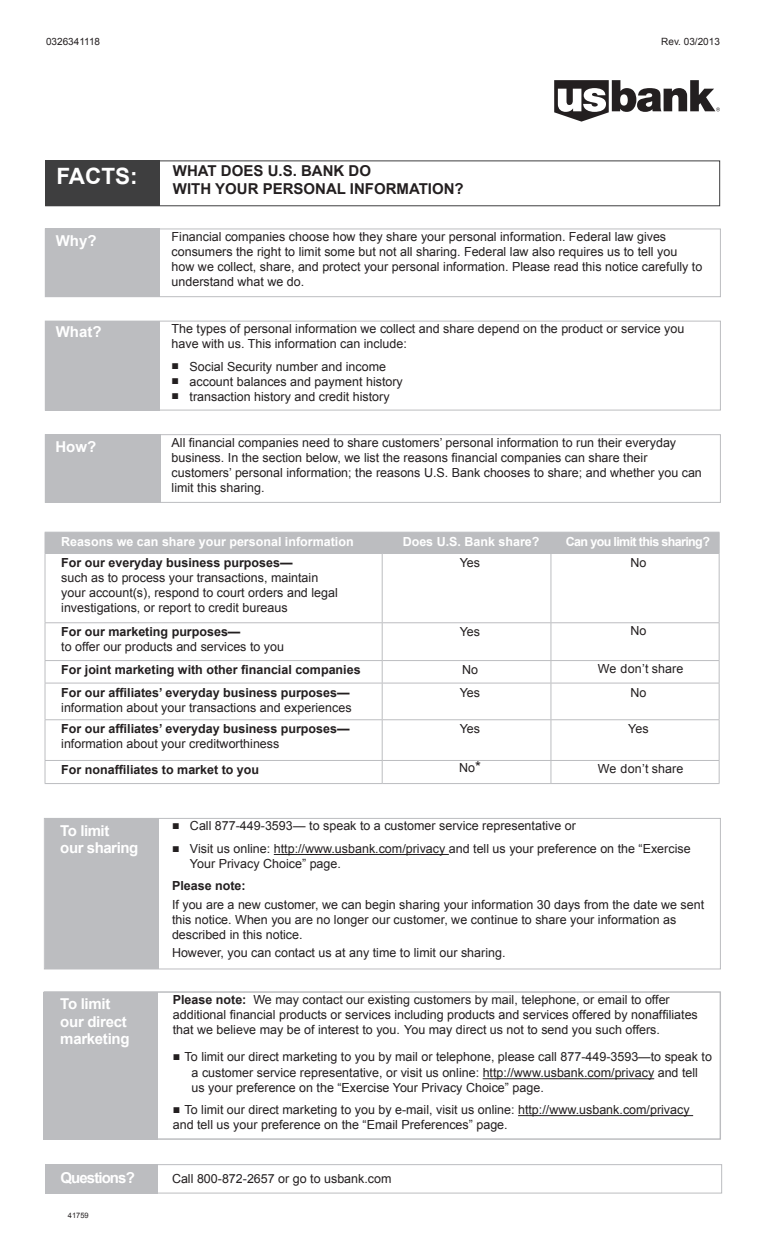
<style>
.page{position:relative;width:765px;height:1260px;background:#fff}
.page>*{position:absolute;margin:0;border:0;box-sizing:border-box;transform-origin:0 0}
.t1{font:700 22.5px "Arial";color:#fff}
.t2{font:700 15px/17.5px "Arial";letter-spacing:-.02em;color:#fff}
.t3{font:700 15px/18px "Arial";color:#231f20}
.t4{font:700 15px "Arial";letter-spacing:-.06em;color:#fff}
.t5{font:12.5px/15px "Arial";color:#231f20}
.t6{font:700 12.5px/15px "Arial";color:#231f20}
.t7{font:700 12.5px "Arial";color:#fff}
.t8{font:700 12.5px "Arial";letter-spacing:-.05em;color:#fff}
.t9{font:10px "Arial";color:#231f20}
.t10{font:7.5px "Arial";color:#231f20}
.s1{font-weight:700}
.s2{font-weight:400}
.s3{font-size:15px}
</style>
<div class="page">
<div style="left:45px;top:161px;width:114px;height:45px;background:#3e3e3f"></div>
<div style="left:45px;top:229px;width:114px;height:68px;background:#bcbdc0"></div>
<div style="left:45px;top:434px;width:116px;height:69px;background:#bcbdc0"></div>
<div style="left:45px;top:321px;width:114px;height:89px;background:#bcbdc0"></div>
<div style="left:45px;top:818px;width:113px;height:151px;background:#bcbdc0"></div>
<div style="left:45px;top:161px;width:675px;height:45px;border:1px solid #3e3e3f"></div>
<div style="left:45px;top:229px;width:676px;height:68px;border:1px solid #bcbdc0"></div>
<div style="left:45px;top:321px;width:676px;height:89px;border:1px solid #bcbdc0"></div>
<div style="left:45px;top:434px;width:676px;height:69px;border:1px solid #bcbdc0"></div>
<svg style="left:554px;top:80px;width:166px;height:42px"></svg>
<hr style="left:274px;top:854px;width:175px;height:1px;background:#231f20">
<div style="left:45px;top:532px;width:675px;height:21px;background:#bcbdc0"></div>
<hr style="left:45px;top:553px;width:337px;height:1px;background:#bcbdc0">
<hr style="left:45px;top:554px;width:1px;height:68px;background:#bcbdc0">
<hr style="left:382px;top:553px;width:169px;height:1px;background:#bcbdc0">
<hr style="left:382px;top:554px;width:1px;height:68px;background:#bcbdc0">
<hr style="left:551px;top:553px;width:168px;height:1px;background:#bcbdc0">
<hr style="left:551px;top:554px;width:1px;height:68px;background:#bcbdc0">
<hr style="left:719px;top:554px;width:1px;height:68px;background:#bcbdc0">
<hr style="left:45px;top:622px;width:337px;height:1px;background:#bcbdc0">
<hr style="left:45px;top:623px;width:1px;height:37px;background:#bcbdc0">
<hr style="left:382px;top:622px;width:169px;height:1px;background:#bcbdc0">
<hr style="left:382px;top:623px;width:1px;height:37px;background:#bcbdc0">
<hr style="left:551px;top:622px;width:168px;height:1px;background:#bcbdc0">
<hr style="left:551px;top:623px;width:1px;height:37px;background:#bcbdc0">
<hr style="left:719px;top:623px;width:1px;height:37px;background:#bcbdc0">
<hr style="left:45px;top:660px;width:337px;height:1px;background:#bcbdc0">
<svg style="left:45px;top:661px;width:1px;height:22px"></svg>
<hr style="left:382px;top:660px;width:169px;height:1px;background:#bcbdc0">
<svg style="left:382px;top:661px;width:1px;height:22px"></svg>
<hr style="left:551px;top:660px;width:168px;height:1px;background:#bcbdc0">
<svg style="left:551px;top:661px;width:1px;height:22px"></svg>
<svg style="left:719px;top:661px;width:1px;height:22px"></svg>
<hr style="left:45px;top:683px;width:337px;height:1px;background:#bcbdc0">
<hr style="left:45px;top:683px;width:1px;height:36px;background:#bcbdc0">
<hr style="left:382px;top:683px;width:169px;height:1px;background:#bcbdc0">
<hr style="left:382px;top:683px;width:1px;height:36px;background:#bcbdc0">
<hr style="left:551px;top:683px;width:168px;height:1px;background:#bcbdc0">
<hr style="left:551px;top:683px;width:1px;height:36px;background:#bcbdc0">
<hr style="left:719px;top:683px;width:1px;height:36px;background:#bcbdc0">
<hr style="left:45px;top:719px;width:337px;height:1px;background:#bcbdc0">
<hr style="left:45px;top:720px;width:1px;height:40px;background:#bcbdc0">
<hr style="left:382px;top:719px;width:169px;height:1px;background:#bcbdc0">
<hr style="left:382px;top:720px;width:1px;height:40px;background:#bcbdc0">
<hr style="left:551px;top:719px;width:168px;height:1px;background:#bcbdc0">
<hr style="left:551px;top:720px;width:1px;height:40px;background:#bcbdc0">
<hr style="left:719px;top:720px;width:1px;height:40px;background:#bcbdc0">
<hr style="left:45px;top:760px;width:337px;height:1px;background:#bcbdc0">
<svg style="left:45px;top:761px;width:1px;height:22px"></svg>
<hr style="left:382px;top:760px;width:169px;height:1px;background:#bcbdc0">
<svg style="left:382px;top:761px;width:1px;height:22px"></svg>
<hr style="left:551px;top:760px;width:168px;height:1px;background:#bcbdc0">
<svg style="left:551px;top:761px;width:1px;height:22px"></svg>
<svg style="left:719px;top:761px;width:1px;height:22px"></svg>
<hr style="left:45px;top:783px;width:337px;height:1px;background:#bcbdc0">
<hr style="left:382px;top:783px;width:169px;height:1px;background:#bcbdc0">
<hr style="left:551px;top:783px;width:168px;height:1px;background:#bcbdc0">
<div style="left:44px;top:992px;width:114px;height:147px;background:#bcbdc0"></div>
<div style="left:45px;top:1164px;width:113px;height:29px;background:#bcbdc0"></div>
<hr style="left:483px;top:1078px;width:171px;height:1px;background:#231f20">
<hr style="left:518px;top:1115px;width:175px;height:1px;background:#231f20">
<div style="left:44px;top:818px;width:677px;height:151px;border:1px solid #bcbdc0"></div>
<div style="left:44px;top:992px;width:677px;height:147px;border:1px solid #bcbdc0"></div>
<div style="left:45px;top:1164px;width:677px;height:29px;border:1px solid #bcbdc0"></div>
<p class="t9" style="left:46px;top:35px;width:56px">0326341118</p>
<p class="t9" style="left:661px;top:35px;width:60px">Rev. 03/2013</p>
<p class="t1" style="left:56px;top:161px;width:83px">FACTS:</p>
<p class="t3" style="left:173px;top:162px;width:292px">WHAT DOES U.S. BANK DO<br>WITH YOUR PERSONAL INFORMATION?</p>
<p class="t2" style="left:56px;top:232px;width:42px">Why?</p>
<p class="t2" style="left:56px;top:324px;width:47px">What?</p>
<p class="t5" style="left:172px;top:230px;width:532px">Financial companies choose how they share your personal information. Federal law gives consumers the right to limit some but not all sharing. Federal law also requires us to tell you how we collect, share, and protect your personal information. Please read this notice carefully to understand what we do.</p>
<p class="t5" style="left:172px;top:321px;width:514px">The types of personal information we collect and share depend on the product or service you have with us. This information can include:</p>
<p class="t5" style="left:172px;top:359px;width:216px">■ Social Security number and income</p>
<p class="t5" style="left:172px;top:374px;width:233px">■ account balances and payment history</p>
<p class="t5" style="left:172px;top:389px;width:220px">■ transaction history and credit history</p>
<p class="t2" style="left:55px;top:438px;width:42px">How?</p>
<p class="t5" style="left:172px;top:435px;width:532px">All financial companies need to share customers’ personal information to run their everyday business. In the section below, we list the reasons financial companies can share their customers’ personal information; the reasons U.S. Bank chooses to share; and whether you can limit this sharing.</p>
<p class="t7" style="left:61px;top:533px;width:294px">Reasons we can share your personal information</p>
<p class="t7" style="left:403px;top:533px;width:138px">Does U.S. Bank share?</p>
<p class="t8" style="left:566px;top:533px;width:146px">Can you limit this sharing?</p>
<p class="t5" style="left:61px;top:555px;width:278px"><span class="s1">For our everyday business purposes—<br></span>such as to process your transactions, maintain your account(s), respond to court orders and legal investigations, or report to credit bureaus</p>
<p class="t5" style="left:460px;top:555px;width:22px">Yes</p>
<p class="t5" style="left:631px;top:555px;width:17px">No</p>
<p class="t5" style="left:61px;top:625px;width:224px"><span class="s1">For our marketing purposes—<br></span>to offer our products and services to you</p>
<p class="t5" style="left:460px;top:625px;width:22px">Yes</p>
<p class="t5" style="left:631px;top:624px;width:17px">No</p>
<p class="t6" style="left:61px;top:663px;width:301px">For joint marketing with other financial companies</p>
<p class="t5" style="left:462px;top:662px;width:17px">No</p>
<p class="t5" style="left:598px;top:662px;width:87px">We don’t share</p>
<p class="t5" style="left:61px;top:685px;width:292px"><span class="s1">For our affiliates’ everyday business purposes— </span>information about your transactions and experiences</p>
<p class="t5" style="left:460px;top:685px;width:22px">Yes</p>
<p class="t5" style="left:631px;top:685px;width:17px">No</p>
<p class="t6" style="left:61px;top:722px;width:290px">For our affiliates’ everyday business purposes— <span class="s2">information about your creditworthiness</span></p>
<p class="t5" style="left:460px;top:722px;width:22px">Yes</p>
<p class="t5" style="left:628px;top:722px;width:22px">Yes</p>
<p class="t6" style="left:61px;top:763px;width:199px">For nonaffiliates to market to you</p>
<p class="t5" style="left:459px;top:760px;width:23px">No<span class="s3">*</span></p>
<p class="t5" style="left:598px;top:761px;width:87px">We don’t share</p>
<p class="t2" style="left:60px;top:822px;width:51px">To limit</p>
<p class="t2" style="left:60px;top:840px;width:80px">our sharing</p>
<p class="t5" style="left:172px;top:818px;width:406px">■ Call 877-449-3593— to speak to a customer service representative or</p>
<p class="t5" style="left:190px;top:841px;width:502px;text-indent:-18px">■ Visit us online: http://www.usbank.com/privacy and tell us your preference on the “Exercise<br>Your Privacy Choice” page.</p>
<p class="t6" style="left:172px;top:879px;width:75px">Please note:</p>
<p class="t5" style="left:172px;top:897px;width:534px">If you are a new customer, we can begin sharing your information 30 days from the date we sent this notice. When you are no longer our customer, we continue to share your information as described in this notice.</p>
<p class="t5" style="left:172px;top:945px;width:335px">However, you can contact us at any time to limit our sharing.</p>
<p class="t2" style="left:60px;top:996px;width:52px">To limit</p>
<p class="t2" style="left:60px;top:1013px;width:71px">our direct marketing</p>
<p class="t5" style="left:173px;top:992px;width:527px"><span class="s1">Please note:</span> We may contact our existing customers by mail, telephone, or email to offer additional financial products or services including products and services offered by nonaffiliates that we believe may be of interest to you. You may direct us not to send you such offers.</p>
<p class="t5" style="left:173px;top:1049px;width:541px;line-height:16.2px;text-align:center">■ To limit our direct marketing to you by mail or telephone, please call 877-449-3593—to speak to a customer service representative, or visit us online: http://www.usbank.com/privacy and tell</p>
<p class="t5" style="left:192px;top:1081px;width:354px">us your preference on the “Exercise Your Privacy Choice” page.</p>
<p class="t5" style="left:173px;top:1103px;width:518px">■ To limit our direct marketing to you by e-mail, visit us online: http://www.usbank.com/privacy and tell us your preference on the “Email Preferences” page.</p>
<p class="t4" style="left:60px;top:1168px;width:76px">Questions?</p>
<p class="t5" style="left:172px;top:1172px;width:221px">Call 800-872-2657 or go to usbank.com</p>
<p class="t10" style="left:68px;top:1211px;width:22px">41759</p>
</div>
